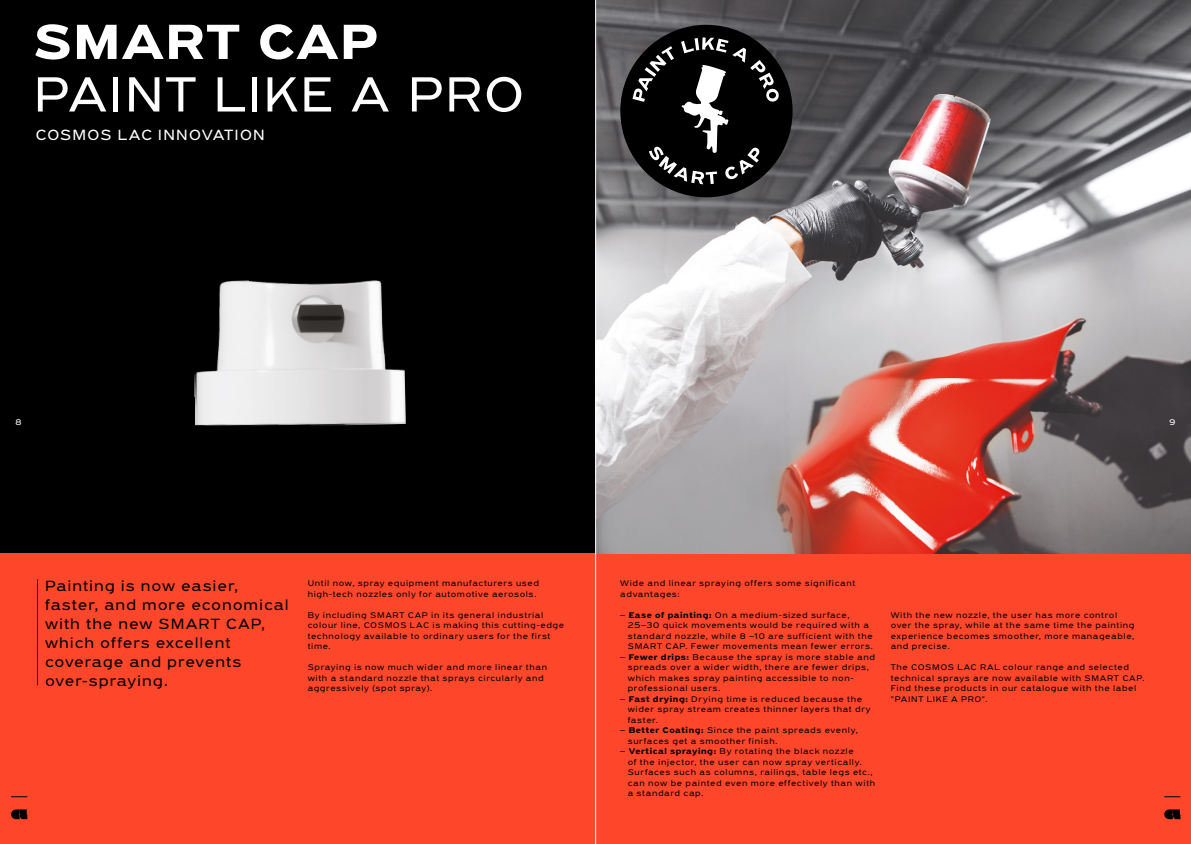
<style>
.page{position:relative;width:1191px;height:844px;background:#fff}
.page>*{position:absolute;margin:0;border:0;box-sizing:border-box;transform-origin:0 0}
.t1{font:52.5px "PF Grand Gothik Wide";letter-spacing:.035em;color:#fff}
.t2{font:700 52.5px "PF Grand Gothik Wide";letter-spacing:.025em;color:#fff}
.t3{font:15.75px/18.9px "PF Grand Gothik Wide";letter-spacing:.06em;color:#000}
.t4{font:15.75px "PF Grand Gothik Wide";letter-spacing:.06em;color:#fff}
.t5{font:8.75px/10.5px "PF Grand Gothik Wide";letter-spacing:.07em;color:#000}
.t6{font:8.75px "PF Grand Gothik Wide";color:#fff}
.s1{font-weight:700}
</style>
<div class="page">
<div style="left:0;top:0;width:595px;height:553px;background:#000"></div>
<div style="left:0;top:553px;width:1191px;height:290px;background:#fe462a"></div>
<img style="left:596px;top:0;width:595px;height:553px">
<img style="left:194px;top:280px;width:212px;height:146px">
<svg style="left:620px;top:25px;width:172px;height:172px;background:#302f30"></svg>
<svg style="left:1164px;top:796px;width:16px;height:1px"></svg>
<svg style="left:1164px;top:809px;width:16px;height:10px"></svg>
<svg style="left:11px;top:796px;width:16px;height:1px"></svg>
<svg style="left:11px;top:809px;width:16px;height:10px"></svg>
<hr style="left:37px;top:579px;width:1px;height:106px;background:#000">
<hr style="left:595px;top:0;width:1px;height:843px;background:#fff">
<h1 class="t2" style="left:34px;top:11px;width:346px">SMART CAP</h1>
<h1 class="t1" style="left:34px;top:65px;width:493px">PAINT LIKE A PRO</h1>
<h2 class="t4" style="left:35px;top:126px;width:231px">COSMOS LAC INNOVATION</h2>
<p class="t6" style="left:16px;top:417px;width:8px">8</p>
<p class="t6" style="left:1169px;top:417px;width:8px">9</p>
<h2 class="t3" style="left:45px;top:576px;width:245px">Painting is now easier, faster, and more economical with the new SMART CAP, which offers excellent coverage and prevents over-spraying.</h2>
<p class="t5" style="left:308px;top:578px;width:233px">Until now, spray equipment manufacturers used high-tech nozzles only for automotive aerosols.</p>
<p class="t5" style="left:308px;top:609px;width:258px">By including SMART CAP in its general industrial colour line, COSMOS LAC is making this cutting-edge technology available to ordinary users for the first time.</p>
<p class="t5" style="left:308px;top:662px;width:241px">Spraying is now much wider and more linear than with a standard nozzle that sprays circularly and aggressively (spot spray).</p>
<p class="t5" style="left:620px;top:578px;width:236px">Wide and linear spraying offers some significant advantages:</p>
<p class="t5" style="left:628px;top:609px;width:247px;text-indent:-7px">– <span class="s1">Ease of painting:</span> On a medium-sized surface, 25–30 quick movements would be required with a standard nozzle, while 8 –10 are sufficient with the SMART CAP. Fewer movements mean fewer errors.</p>
<p class="t5" style="left:628px;top:651px;width:249px;text-indent:-7px">– <span class="s1">Fewer drips:</span> Because the spray is more stable and spreads over a wider width, there are fewer drips, which makes spray painting accessible to non&shy;professional users.</p>
<p class="t5" style="left:628px;top:693px;width:244px;text-indent:-7px">– <span class="s1">Fast drying:</span> Drying time is reduced because the wider spray stream creates thinner layers that dry faster.</p>
<p class="t5" style="left:628px;top:725px;width:232px;text-indent:-7px">– <span class="s1">Better Coating:</span> Since the paint spreads evenly, surfaces get a smoother finish.</p>
<p class="t5" style="left:628px;top:746px;width:249px;text-indent:-7px">– <span class="s1">Vertical spraying:</span> By rotating the black nozzle<br>of the injector, the user can now spray vertically.<br>Surfaces such as columns, railings, table legs etc., can now be painted even more effectively than with a standard cap.</p>
<p class="t5" style="left:890px;top:609px;width:245px">With the new nozzle, the user has more control over the spray, while at the same time the painting experience becomes smoother, more manageable, and precise.</p>
<p class="t5" style="left:890px;top:662px;width:255px">The COSMOS LAC RAL colour range and selected technical sprays are now available with SMART CAP.<br>Find these products in our catalogue with the label "PAINT LIKE A PRO".</p>
</div>
